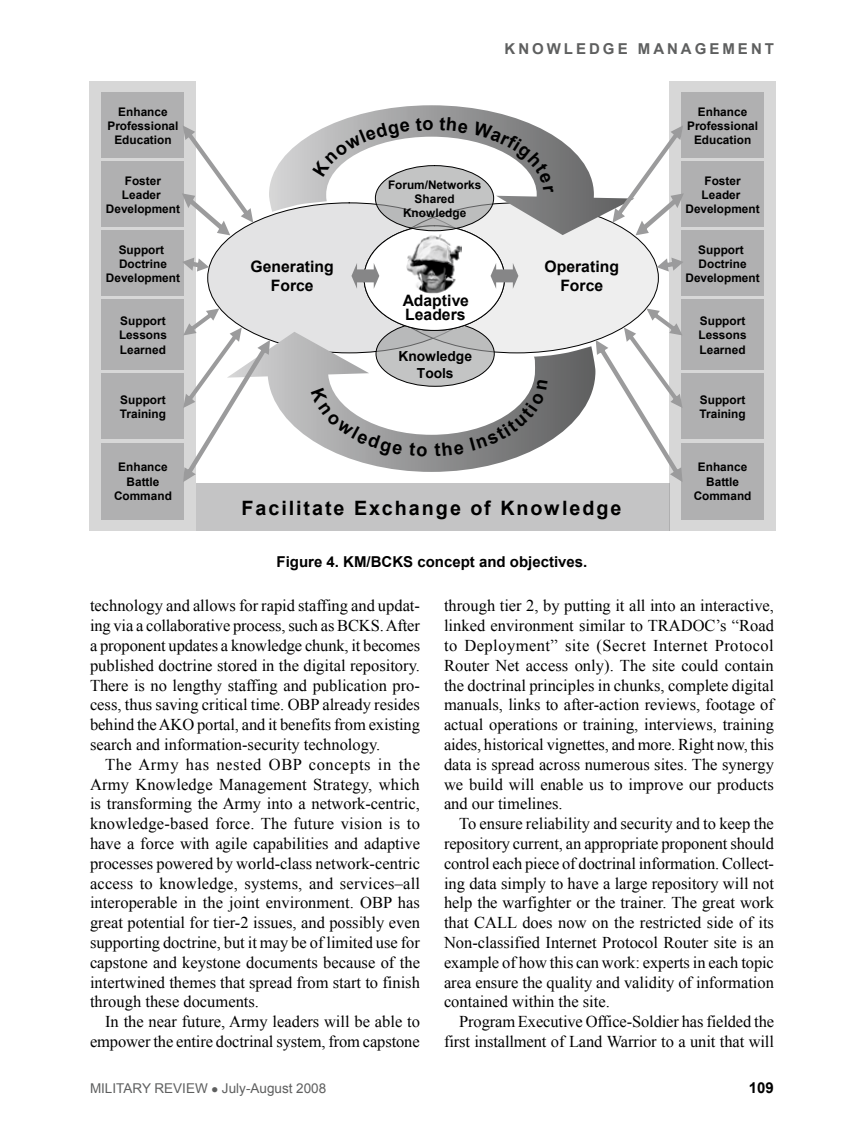
<style>
.page{position:relative;width:864px;height:1134px;background:#fff}
.page>*{position:absolute;margin:0;border:0;box-sizing:border-box;transform-origin:0 0}
.t1{font:700 19.8px "Arial";letter-spacing:.1em;color:#000}
.fob{font:16.5px/19.8px "Times New Roman";color:#000;text-align:justify}
.t2{font:700 15.75px/18.9px "Arial";color:#000;text-align:center}
.fig_line{font:700 15px "Arial";color:#000}
.t3{font:700 15px "Arial";letter-spacing:.2em;color:#5e5f5f}
.t4{font:700 13.8px/16.5px "Arial";letter-spacing:-.005em;color:#000;text-align:center}
.t5{font:13.5px "Arial";color:#5e5f5f}
.t6{font:700 11.85px/14.2px "Arial";color:#000;text-align:center}
</style>
<div class="page">
<div style="left:208px;top:203px;width:283px;height:150px;background:#e3e3e4;border-radius:50%"></div>
<div style="left:376px;top:203px;width:282px;height:150px;background:#eee;border-radius:50%"></div>
<div style="left:90px;top:81px;width:106px;height:450px;background:#d7d7d7"></div>
<div style="left:101px;top:231px;width:83px;height:65px;background:#b0b0b1"></div>
<div style="left:101px;top:93px;width:83px;height:65px;background:#b0b0b1"></div>
<div style="left:101px;top:374px;width:83px;height:65px;background:#b0b0b1"></div>
<div style="left:101px;top:300px;width:83px;height:70px;background:#b0b0b1"></div>
<div style="left:101px;top:162px;width:83px;height:65px;background:#b0b0b1"></div>
<div style="left:101px;top:443px;width:83px;height:77px;background:#b0b0b1"></div>
<div style="left:669px;top:81px;width:107px;height:450px;background:#d7d7d7"></div>
<div style="left:681px;top:231px;width:83px;height:65px;background:#b0b0b1"></div>
<div style="left:681px;top:93px;width:83px;height:65px;background:#b0b0b1"></div>
<div style="left:681px;top:374px;width:83px;height:65px;background:#b0b0b1"></div>
<div style="left:681px;top:300px;width:83px;height:70px;background:#b0b0b1"></div>
<div style="left:681px;top:162px;width:83px;height:65px;background:#b0b0b1"></div>
<div style="left:681px;top:443px;width:83px;height:77px;background:#b0b0b1"></div>
<svg style="left:270px;top:332px;width:325px;height:140px"></svg>
<svg style="left:269px;top:105px;width:343px;height:130px"></svg>
<div style="left:196px;top:484px;width:473px;height:47px;background:#c4c4c5"></div>
<svg style="left:376px;top:321px;width:118px;height:65px;background:#b8b9b9"></svg>
<div style="left:364px;top:226px;width:141px;height:104px;background:#fff;border-radius:50%"></div>
<img style="left:406px;top:234px;width:56px;height:60px">
<svg style="left:351px;top:263px;width:28px;height:26px"></svg>
<svg style="left:491px;top:263px;width:27px;height:26px"></svg>
<svg style="left:375px;top:166px;width:119px;height:65px;background:#b6b7b7"></svg>
<svg style="left:612px;top:126px;width:72px;height:109px"></svg>
<svg style="left:657px;top:258px;width:26px;height:14px"></svg>
<svg style="left:596px;top:308px;width:87px;height:173px"></svg>
<svg style="left:182px;top:126px;width:71px;height:109px"></svg>
<svg style="left:183px;top:258px;width:26px;height:14px"></svg>
<svg style="left:183px;top:308px;width:87px;height:174px"></svg>
<svg style="left:311px;top:387px;width:92px;height:69px"></svg>
<svg style="left:409px;top:443px;width:18px;height:14px"></svg>
<svg style="left:434px;top:442px;width:30px;height:15px"></svg>
<svg style="left:470px;top:380px;width:78px;height:71px"></svg>
<svg style="left:312px;top:121px;width:98px;height:56px"></svg>
<svg style="left:416px;top:117px;width:17px;height:14px"></svg>
<svg style="left:439px;top:117px;width:114px;height:76px"></svg>
<p class="t3" style="left:505px;top:39px;width:271px">KNOWLEDGE MANAGEMENT</p>
<p class="t6" style="left:107px;top:105px;width:73px">Enhance<br>Professional<br>Education</p>
<p class="t6" style="left:687px;top:105px;width:73px">Enhance<br>Professional<br>Education</p>
<p class="t6" style="left:106px;top:174px;width:76px">Foster<br>Leader<br>Development</p>
<p class="t6" style="left:388px;top:178px;width:95px">Forum/Networks<br>Shared<br>Knowledge</p>
<p class="t6" style="left:686px;top:174px;width:76px">Foster<br>Leader<br>Development</p>
<p class="t6" style="left:106px;top:243px;width:76px">Support<br>Doctrine<br>Development</p>
<p class="t2" style="left:251px;top:257px;width:85px">Generating<br>Force</p>
<p class="t2" style="left:545px;top:257px;width:76px">Operating<br>Force</p>
<p class="t6" style="left:686px;top:243px;width:76px">Support<br>Doctrine<br>Development</p>
<p class="t6" style="left:119px;top:314px;width:49px;text-align:justify">Support Lessons Learned</p>
<p class="t2" style="left:403px;top:294px;width:68px;line-height:13.4px;text-align:left">Adaptive<br>Leaders</p>
<p class="t4" style="left:399px;top:349px;width:75px">Knowledge<br>Tools</p>
<p class="t6" style="left:699px;top:314px;width:49px;text-align:justify">Support Lessons Learned</p>
<p class="t6" style="left:120px;top:393px;width:48px;text-align:left">Support<br>Training</p>
<p class="t6" style="left:700px;top:393px;width:48px;text-align:left">Support<br>Training</p>
<p class="t6" style="left:114px;top:461px;width:59px">Enhance<br>Battle<br>Command</p>
<p class="t1" style="left:241px;top:495px;width:381px">Facilitate Exchange of Knowledge</p>
<p class="t6" style="left:694px;top:461px;width:59px">Enhance<br>Battle<br>Command</p>
<p class="fig_line" style="left:277px;top:552px;width:312px">Figure 4. KM/BCKS concept and objectives.</p>
<p class="fob" style="left:90px;top:596px;width:332px">technology and allows for rapid staffing and updat&shy;ing via a collaborative process, such as BCKS. After a proponent updates a knowledge chunk, it becomes published doctrine stored in the digital repository.<br>There is no lengthy staffing and publication pro&shy;cess, thus saving critical time. OBP already resides behind the AKO portal, and it benefits from existing search and information-security technology.</p>
<p class="fob" style="left:90px;top:754px;width:332px;text-indent:15px">The Army has nested OBP concepts in the Army Knowledge Management Strategy, which is transforming the Army into a network-centric, knowledge-based force. The future vision is to have a force with agile capabilities and adaptive processes powered by world-class network-centric access to knowledge, systems, and services–all interoperable in the joint environment. OBP has great potential for tier-2 issues, and possibly even supporting doctrine, but it may be of limited use for capstone and keystone documents because of the intertwined themes that spread from start to finish through these documents.</p>
<p class="fob" style="left:90px;top:1012px;width:332px;text-align:right">In the near future, Army leaders will be able to empower the entire doctrinal system, from capstone</p>
<p class="fob" style="left:444px;top:596px;width:332px">through tier 2, by putting it all into an interactive, linked environment similar to TRADO</p>
<p class="fob" style="left:444px;top:616px;width:332px;text-indent:261px">C’s “Road to Deployment” site (Secret Internet Protocol Router Net access only). The site could contain the doctrinal principles in chunks, complete digital manuals, links to after-action reviews, footage of actual operations or training, interviews, training aides, historical vignettes, and more. Right now, this data is spread across numerous sites. The synergy we build will enable us to improve our products and our timelines.</p>
<p class="fob" style="left:444px;top:814px;width:332px;text-indent:15px">To ensure reliability and security and to keep the repository current, an appropriate proponent should control each piece of doctrinal information. Collect&shy;ing data simply to have a large repository will not help the warfighter or the trainer. The great work that CALL</p>
<p class="fob" style="left:444px;top:913px;width:332px;text-indent:78px">does now on the restricted side of its Non-classified Internet Protocol Router site is an example of how this can work: experts in each topic area ensure the quality and validity of information contained within the site.</p>
<p class="fob" style="left:444px;top:1012px;width:332px;text-align:right">Program Executive Office-Soldier has fielded the first installment of Land Warrior to a unit that will</p>
<p class="t5" style="left:90px;top:1080px;width:238px">MILITARY REVIEW ● JULY-AUGUST 2008</p>
<p class="fig_line" style="left:749px;top:1078px;width:27px">109</p>
</div>
